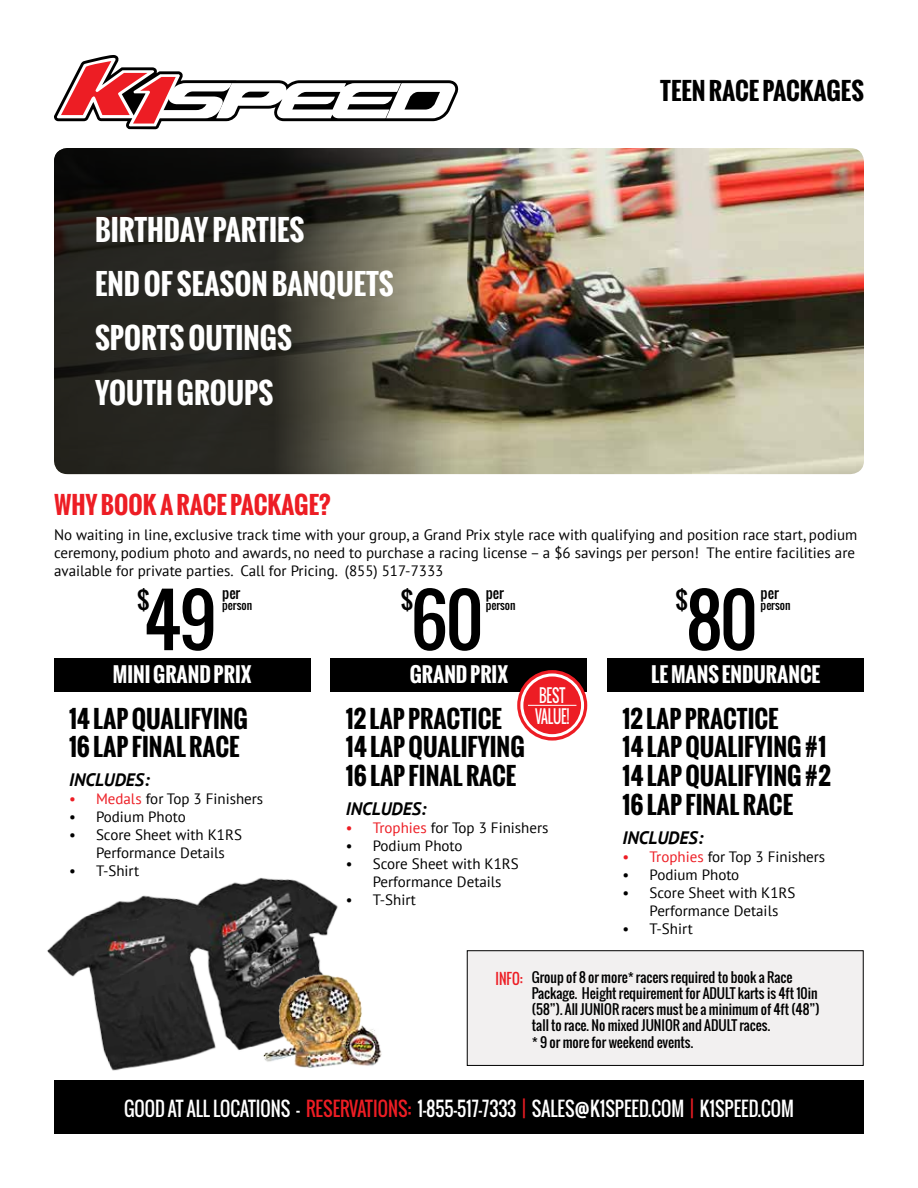
<style>
.page{position:relative;width:918px;height:1188px;background:#fff}
.page>*{position:absolute;margin:0;border:0;box-sizing:border-box;transform-origin:0 0}
.t1{font:70.35px "Oswald";color:#000}
.t2{font:700 28.5px/54px "Oswald";color:#fff}
.t3{font:700 24px/28.8px "Oswald";color:#000}
.t4{font:700 24px "Oswald";color:#ed1d24}
.t5{font:23.4px "Oswald";color:#000}
.t6{font:700 20.25px "Oswald";color:#fff}
.t7{font:19.8px "Oswald";color:#fff;scale:.9 1}
.t8{font:italic 700 18px "PT Sans";color:#000}
.t9{font:18px/21.6px "Oswald";color:#fff;scale:.75 1}
.t10{font:15px/18px "PT Sans";color:#000}
.t11{font:14.1px "Oswald";color:#000}
.t12{font:13.5px/16.2px "Oswald";color:#000}
.t13{font:11.25px "Oswald";color:#000}
.s1{color:#ed1d24}
.s2{font-size:15px;color:#ed1d24}
</style>
<div class="page">
<svg style="left:54px;top:55px;width:405px;height:74px"></svg>
<img style="left:458px;top:148px;width:406px;height:326px">
<svg style="left:54px;top:148px;width:404px;height:326px;background:#403d33"></svg>
<div style="left:54px;top:1080px;width:810px;height:54px;background:#000"></div>
<img style="left:47px;top:878px;width:291px;height:193px">
<img style="left:237px;top:966px;width:145px;height:105px">
<div style="left:54px;top:658px;width:256px;height:34px;background:#000"></div>
<div style="left:331px;top:658px;width:256px;height:34px;background:#000"></div>
<div style="left:608px;top:658px;width:256px;height:34px;background:#000"></div>
<svg style="left:517px;top:670px;width:70px;height:71px"></svg>
<div style="left:522px;top:675px;width:61px;height:61px;background:#ed1d24;border-radius:50%"></div>
<div style="left:520px;top:673px;width:64px;height:64px;border:3px solid #fff;border-radius:50%"></div>
<hr style="left:528px;top:705px;width:48px;height:1px;background:#fff">
<div style="left:467px;top:950px;width:397px;height:116px;background:#f2f0f0;border:1px solid #000"></div>
<h2 class="t2" style="left:95px;top:203px;width:300px">BIRTHDAY PARTIES<br>END OF SEASON BANQUETS<br>SPORTS OUTINGS<br>YOUTH GROUPS</h2>
<h3 class="t4" style="left:54px;top:487px;width:278px">WHY BOOK A RACE PACKAGE?</h3>
<h3 class="t3" style="left:660px;top:76px;width:205px">TEEN RACE PACKAGES</h3>
<p class="t10" style="left:54px;top:525px;width:805px">No waiting in line, exclusive track time with your group, a Grand Prix style race with qualifying and position race start, podium ceremony, podium photo and awards, no need to purchase a racing license – a $6 savings per person! The entire facilities are available for private parties. Call for Pricing. (855) 517-7333</p>
<h3 class="t5" style="left:137px;top:582px;width:15px">$</h3>
<p class="t11" style="left:222px;top:582px;width:20px">per</p>
<h1 class="t1" style="left:144px;top:567px;width:74px">49</h1>
<p class="t13" style="left:222px;top:597px;width:31px">person</p>
<h3 class="t6" style="left:113px;top:660px;width:140px">MINI GRAND PRIX</h3>
<h3 class="t3" style="left:69px;top:704px;width:181px">14 LAP QUALIFYING<br>16 LAP FINAL RACE</h3>
<p class="t8" style="left:69px;top:768px;width:82px">INCLUDES:</p>
<p class="t10" style="left:69px;top:789px;width:196px"><span class="s1">• Medals</span> for Top 3 Finishers</p>
<p class="t10" style="left:69px;top:807px;width:118px">• Podium Photo</p>
<p class="t10" style="left:96px;top:825px;width:148px;text-indent:-27px">• Score Sheet with K1RS<br>Performance Details</p>
<p class="t10" style="left:69px;top:861px;width:72px">• T-Shirt</p>
<h3 class="t5" style="left:400px;top:582px;width:15px">$</h3>
<p class="t11" style="left:486px;top:582px;width:20px">per</p>
<h1 class="t1" style="left:411px;top:567px;width:74px">60</h1>
<p class="t13" style="left:486px;top:597px;width:31px">person</p>
<h3 class="t6" style="left:410px;top:660px;width:100px">GRAND PRIX</h3>
<h3 class="t3" style="left:346px;top:704px;width:181px">12 LAP PRACTICE<br>14 LAP QUALIFYING<br>16 LAP FINAL RACE</h3>
<p class="t8" style="left:346px;top:796px;width:82px">INCLUDES:</p>
<p class="t10" style="left:346px;top:818px;width:204px"><span class="s1">• Trophies</span> for Top 3 Finishers</p>
<p class="t10" style="left:346px;top:836px;width:118px">• Podium Photo</p>
<p class="t10" style="left:373px;top:854px;width:148px;text-indent:-27px">• Score Sheet with K1RS<br>Performance Details</p>
<p class="t10" style="left:346px;top:890px;width:72px">• T-Shirt</p>
<p class="t9" style="left:535px;top:684px;width:47px">BEST<br>VALUE!</p>
<h3 class="t5" style="left:675px;top:582px;width:15px">$</h3>
<p class="t11" style="left:761px;top:582px;width:20px">per</p>
<h1 class="t1" style="left:687px;top:567px;width:72px">80</h1>
<p class="t13" style="left:761px;top:597px;width:31px">person</p>
<h3 class="t6" style="left:651px;top:660px;width:171px">LE MANS ENDURANCE</h3>
<h3 class="t3" style="left:622px;top:704px;width:210px">12 LAP PRACTICE<br>14 LAP QUALIFYING #1<br>14 LAP QUALIFYING #2<br>16 LAP FINAL RACE</h3>
<p class="t8" style="left:622px;top:825px;width:82px">INCLUDES:</p>
<p class="t10" style="left:622px;top:847px;width:204px"><span class="s1">• Trophies</span> for Top 3 Finishers</p>
<p class="t10" style="left:622px;top:865px;width:118px">• Podium Photo</p>
<p class="t10" style="left:650px;top:883px;width:148px;text-indent:-27px">• Score Sheet with K1RS<br>Performance Details</p>
<p class="t10" style="left:622px;top:919px;width:72px">• T-Shirt</p>
<p class="t12" style="left:532px;top:969px;width:289px;text-indent:-37px"><span class="s2">INFO:</span> Group of 8 or more* racers required to book a Race Package. Height requirement for ADULT karts is 4ft 10in (58”). All JUNIOR racers must be a minimum of 4ft (48”) tall to race. No mixed JUNIOR and ADULT races.<br>* 9 or more for weekend events.</p>
<h3 class="t7" style="left:124px;top:1093px;width:746px">GOOD AT ALL LOCATIONS - <span class="s1">RESERVATIONS:</span> 1-855-517-7333 <span class="s1">|</span> SALES@K1SPEED.COM <span class="s1">|</span> K1SPEED.COM</h3>
</div>
